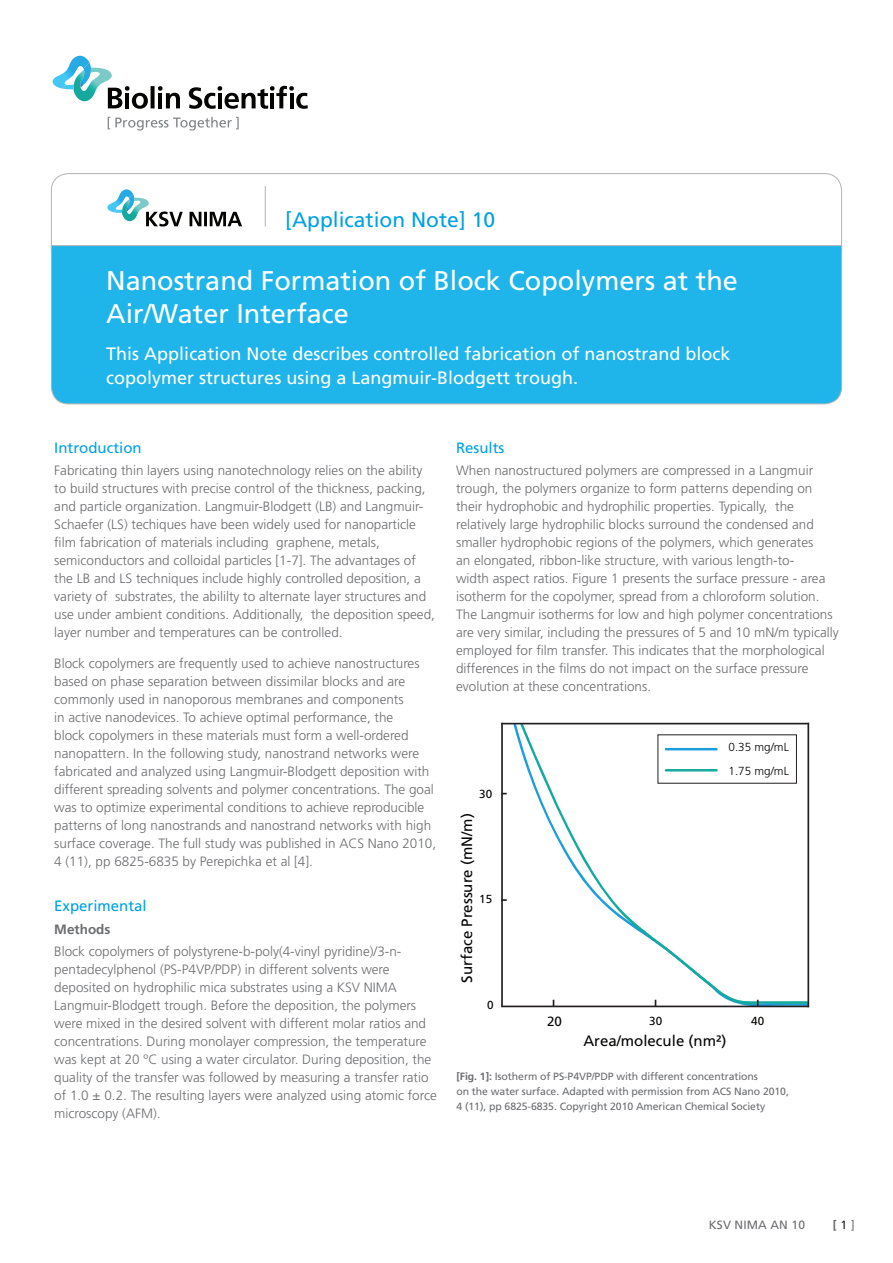
<style>
.page{position:relative;width:893px;height:1263px;background:#fff}
.page>*{position:absolute;margin:0;border:0;box-sizing:border-box;transform-origin:0 0}
.t1{font:27px/33px "Frutiger LT Std";color:#fff}
.t2{font:21px "Frutiger LT Std";color:#00a1e3}
.t3{font:18px/24px "Frutiger LT Std";color:#fff}
.t4{font:15px "Frutiger LT Std";color:#040503}
.t5{font:15px "Frutiger LT Std";color:#00a1e3}
.t6{font:300 13.5px/18px "Frutiger LT Std";color:#6c6d70}
.t7{font:700 13.5px "Frutiger LT Std";color:#6c6d70}
.t8{font:13.35px "Frutiger LT Std";color:#040503}
.t9{font:12px "Frutiger LT Std";letter-spacing:.01em;color:#6c6d70}
.t10{font:700 12px "Frutiger LT Std";color:#6c6d70}
.t11{font:300 11.7px/24px "Frutiger LT Std";color:#040503}
.t12{font:11.7px "Frutiger LT Std";color:#040503}
.t13{font:10.5px/15px "Frutiger LT Std";letter-spacing:-.01em;color:#6c6d70}
.s1{font-weight:700}
.s2{font-weight:400;color:#231f20}
.s3{font-weight:400}
</style>
<div class="page">
<div style="left:51px;top:173px;width:791px;height:97px;border:1px solid #b2b3b7;border-radius:17px"></div>
<div style="left:51px;top:245px;width:791px;height:160px;background:#1fb5ea"></div>
<svg style="left:108px;top:117px;width:131px;height:14px"></svg>
<svg style="left:52px;top:56px;width:256px;height:53px"></svg>
<hr style="left:265px;top:186px;width:1px;height:41px;background:#b2b3b7">
<svg style="left:106px;top:189px;width:136px;height:71px"></svg>
<hr style="left:501px;top:723px;width:2px;height:283px;background:#231f20">
<svg style="left:520px;top:724px;width:287px;height:281px"></svg>
<hr style="left:807px;top:723px;width:2px;height:284px;background:#231f20">
<hr style="left:501px;top:723px;width:308px;height:1px;background:#231f20">
<hr style="left:501px;top:1005px;width:308px;height:2px;background:#231f20">
<h2 class="t2" style="left:285px;top:207px;width:212px">[Application Note] 10</h2>
<h1 class="t1" style="left:106px;top:264px;width:633px">Nanostrand Formation of Block Copolymers at the<br>Air/Water Interface</h1>
<h3 class="t3" style="left:106px;top:341px;width:626px">This Application Note describes controlled fabrication of nanostrand block copolymer structures using a Langmuir-Blodgett trough.</h3>
<p class="t5" style="left:54px;top:439px;width:89px">Introduction</p>
<p class="t6" style="left:54px;top:462px;width:382px">Fabricating thin layers using nanotechnology relies on the ability to build structures with precise control of the thickness, packing, and particle organization. Langmuir-Blodgett (LB) and Langmuir-Schaefer (LS) techiques have been widely used for nanoparticle film fabrication of materials including graphene, metals, semiconductors and colloidal particles [1-7]. The advantages of the LB and LS techniques include highly controlled deposition, a variety of substrates, the abililty to alternate layer structures and use under ambient conditions. Additionally, the deposition speed, layer number and temperatures can be controlled.</p>
<p class="t6" style="left:54px;top:654px;width:383px">Block copolymers are frequently used to achieve nanostructures based on phase separation between dissimilar blocks and are commonly used in nanoporous membranes and components<br>in active nanodevices. To achieve optimal performance, the<br>block copolymers in these materials must form a well-ordered nanopattern. In the following study, nanostrand networks were fabricated and analyzed using Langmuir-Blodgett deposition with different spreading solvents and polymer concentrations. The goal was to optimize experimental conditions to achieve reproducible patterns of long nanostrands and nanostrand networks with high surface coverage. The full study was published in ACS Nano 2010, 4 (11), pp 6825-6835 by Perepichka et al [4].</p>
<p class="t5" style="left:54px;top:897px;width:94px">Experimental</p>
<p class="t7" style="left:54px;top:921px;width:58px">Methods</p>
<p class="t6" style="left:54px;top:942px;width:384px">Block copolymers of polystyrene-b-poly(4-vinyl pyridine)/3-n&shy;pentadecylphenol (PS-P4VP/PDP) in different solvents were deposited on hydrophilic mica substrates using a KSV NIMA Langmuir-Blodgett trough. Before the deposition, the polymers were mixed in the desired solvent with different molar ratios and concentrations. During monolayer compression, the temperature was kept at 20 ºC using a water circulator. During deposition, the quality of the transfer was followed by measuring a transfer ratio of 1.0 ± 0.2. The resulting layers were analyzed using atomic force microscopy (AFM).</p>
<p class="t5" style="left:456px;top:439px;width:50px">Results</p>
<p class="t6" style="left:456px;top:462px;width:384px">When nanostructured polymers are compressed in a Langmuir trough, the polymers organize to form patterns depending on their hydrophobic and hydrophilic properties. Typically, the relatively large hydrophilic blocks surround the condensed and smaller hydrophobic regions of the polymers, which generates<br>an elongated, ribbon-like structure, with various length-to-<br>width aspect ratios. Figure 1 presents the surface pressure - area isotherm for the copolymer, spread from a chloroform solution.<br>The Langmuir isotherms for low and high polymer concentrations are very similar, including the pressures of 5 and 10 mN/m typically employed for film transfer. This indicates that the morphological differences in the films do not impact on the surface pressure evolution at these concentrations.</p>
<p class="t12" style="left:479px;top:787px;width:14px">30</p>
<p class="t4" style="left:458px;top:983px;width:171px;rotate:-90deg">Surface Pressure (mN/m)</p>
<p class="t12" style="left:479px;top:892px;width:14px">15</p>
<p class="t12" style="left:487px;top:998px;width:8px">0</p>
<p class="t11" style="left:728px;top:735px;width:62px">0.35 mg/mL<br>1.75 mg/mL</p>
<p class="t8" style="left:547px;top:1014px;width:16px">20</p>
<p class="t12" style="left:649px;top:1014px;width:14px">30</p>
<p class="t12" style="left:751px;top:1014px;width:14px">40</p>
<p class="t4" style="left:583px;top:1031px;width:145px">Area/molecule (nm²)</p>
<p class="t13" style="left:456px;top:1069px;width:334px"><span class="s1">[Fig. 1]:</span> Isotherm of PS-P4VP/PDP with different concentrations<br>on the water surface. Adapted with permission from ACS Nano 2010,<br>4 (11), pp 6825-6835. Copyright 2010 American Chemical Society</p>
<p class="t9" style="left:709px;top:1218px;width:98px">KSV NIMA AN 10</p>
<p class="t10" style="left:833px;top:1218px;width:23px">[ <span class="s2">1</span> <span class="s3">]</span></p>
</div>
